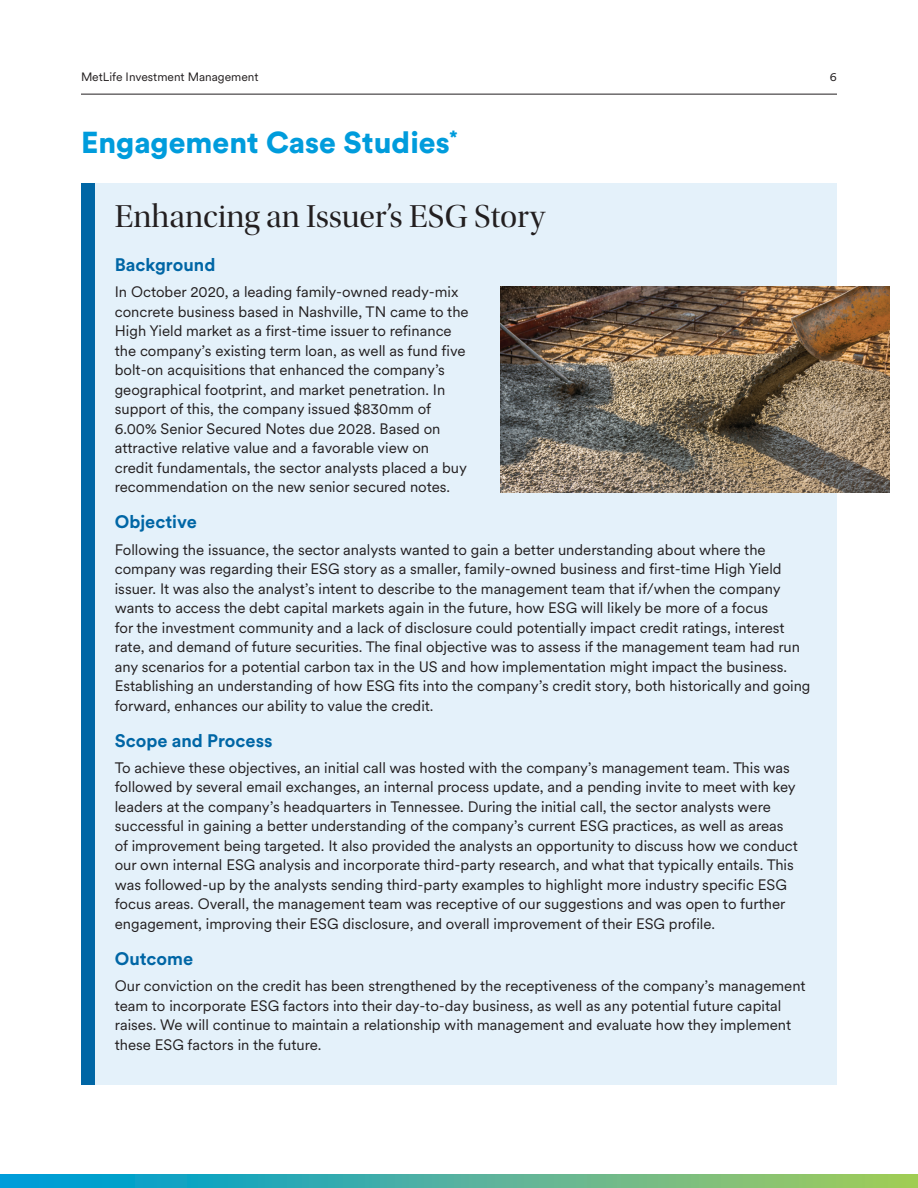
<style>
.page{position:relative;width:918px;height:1188px;background:#fff}
.page>*{position:absolute;margin:0;border:0;box-sizing:border-box;transform-origin:0 0}
.t1{font:33px "Utopia Std Disp";color:#231f20}
.t2{font:900 30px "Circular Pro";color:#009cdc}
.t3{font:700 18px "Met Life Circular";color:#0066a5}
.t4{font:15px/19.5px "Met Life Circular";color:#231f20}
.t5{font:12px "Met Life Circular";color:#231f20}
</style>
<div class="page">
<hr style="left:81px;top:94px;width:756px;height:1px;background:#231f20">
<svg style="left:0;top:1174px;width:918px;height:14px;background:#4db29d"></svg>
<div style="left:81px;top:183px;width:756px;height:902px;background:#e4f1fa"></div>
<img style="left:500px;top:286px;width:389px;height:207px">
<div style="left:81px;top:183px;width:13px;height:902px;background:#0066a5"></div>
<p class="t5" style="left:81px;top:69px;width:179px">MetLife Investment Management</p>
<p class="t5" style="left:830px;top:69px;width:9px">6</p>
<h2 class="t2" style="left:81px;top:121px;width:378px">Engagement Case Studies<sup>*</sup></h2>
<h1 class="t1" style="left:115px;top:199px;width:432px">Enhancing an Issuer’s ESG Story</h1>
<p class="t3" style="left:115px;top:252px;width:102px">Background</p>
<p class="t4" style="left:115px;top:282px;width:355px">In October 2020, a leading family-owned ready-mix concrete business based in Nashville, TN came to the High Yield market as a first-time issuer to refinance the company’s existing term loan, as well as fund five bolt-on acquisitions that enhanced the company’s geographical footprint, and market penetration. In support of this, the company issued $830mm of 6.00% Senior Secured Notes due 2028. Based on attractive relative value and a favorable view on credit fundamentals, the sector analysts placed a buy recommendation on the new senior secured notes.</p>
<p class="t3" style="left:115px;top:510px;width:84px">Objective</p>
<p class="t4" style="left:115px;top:539px;width:697px">Following the issuance, the sector analysts wanted to gain a better understanding about where the company was regarding their ESG story as a smaller, family-owned business and first-time High Yield issuer. It was also the analyst’s intent to describe to the management team that if/when the company wants to access the debt capital markets again in the future, how ESG will likely be more of a focus<br>for the investment community and a lack of disclosure could potentially impact credit ratings, interest rate, and demand of future securities. The final objective was to assess if the management team had run any scenarios for a potential carbon tax in the US and how implementation might impact the business.<br>Establishing an understanding of how ESG fits into the company’s credit story, both historically and going forward, enhances our ability to value the credit.</p>
<p class="t3" style="left:115px;top:728px;width:159px">Scope and Process</p>
<p class="t4" style="left:115px;top:757px;width:685px">To achieve these objectives, an initial call was hosted with the company’s management team. This was followed by several email exchanges, an internal process update, and a pending invite to meet with key leaders at the company’s headquarters in Tennessee. During the initial call, the sector analysts were successful in gaining a better understanding of the company’s current ESG practices, as well as areas of improvement being targeted. It also provided the analysts an opportunity to discuss how we conduct our own internal ESG analysis and incorporate third-party research, and what that typically entails. This was followed-up by the analysts sending third-party examples to highlight more industry specific ESG focus areas. Overall, the management team was receptive of our suggestions and was open to further engagement, improving their ESG disclosure, and overall improvement of their ESG profile.</p>
<p class="t3" style="left:115px;top:946px;width:80px">Outcome</p>
<p class="t4" style="left:115px;top:975px;width:692px">Our conviction on the credit has been strengthened by the receptiveness of the company’s management team to incorporate ESG factors into their day-to-day business, as well as any potential future capital raises. We will continue to maintain a relationship with management and evaluate how they implement these ESG factors in the future.</p>
</div>
